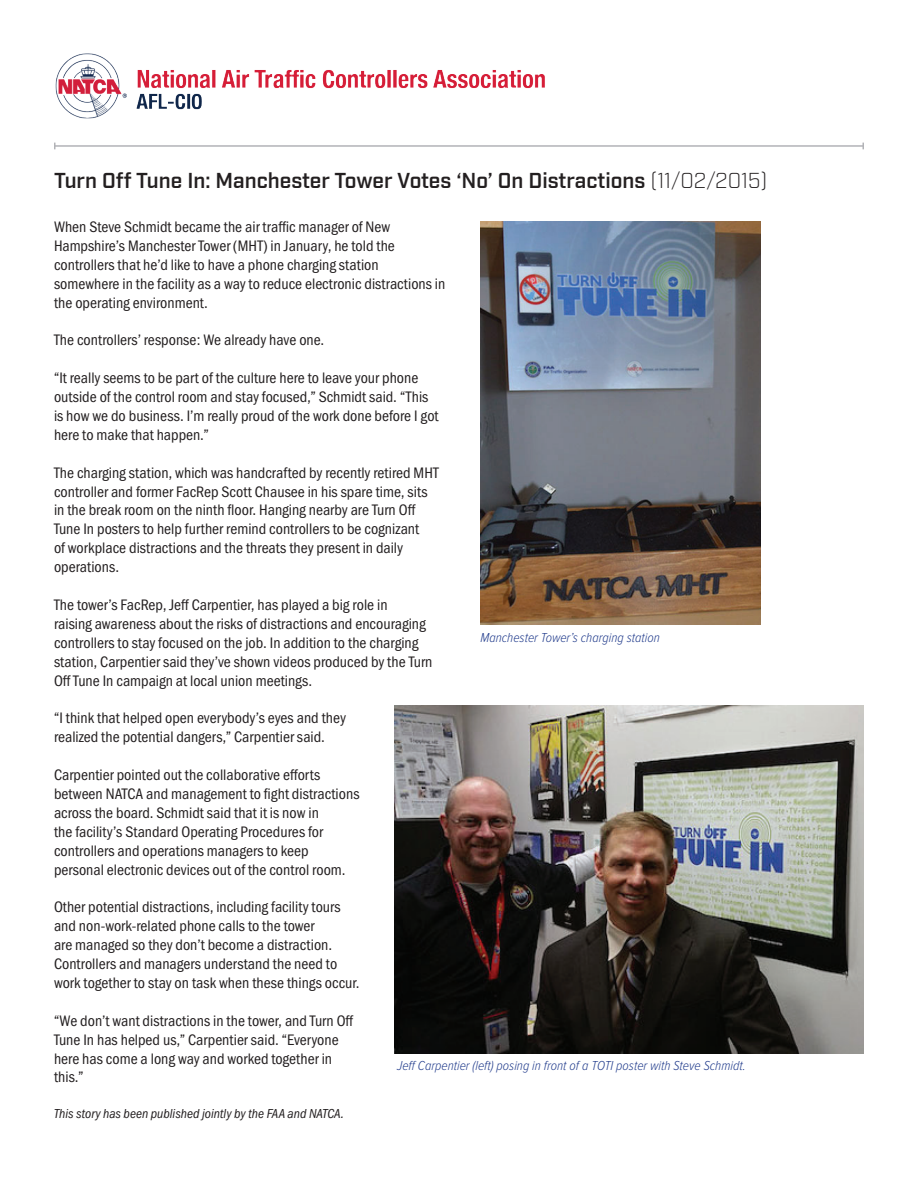
<style>
.page{position:relative;width:918px;height:1188px;background:#fff}
.page>*{position:absolute;margin:0;border:0;box-sizing:border-box;transform-origin:0 0}
.t1{font:600 21px "Industry";color:#231f20}
.t2{font:15.75px/18.9px "Franklin Gothic URW Con Boo";color:#231f20}
.t3{font:italic 300 13.5px "Proxima Nova Cond";color:#253f8e}
.t4{font:13.5px "Franklin Gothic URW Con Boo Ita";color:#231f20}
.s1{font-weight:300}
</style>
<div class="page">
<img style="left:55px;top:53px;width:490px;height:66px">
<hr style="left:55px;top:145px;width:808px;height:2px;background:#b2b3b7">
<img style="left:394px;top:705px;width:470px;height:348px">
<img style="left:481px;top:221px;width:279px;height:404px">
<h1 class="t1" style="left:54px;top:168px;width:715px">Turn Off Tune In: Manchester Tower Votes ‘No’ On Distractions <span class="s1">(11/02/2015)</span></h1>
<p class="t2" style="left:54px;top:217px;width:393px">When Steve Schmidt became the air traffic manager of New Hampshire’s Manchester Tower (MHT) in January, he told the controllers that he’d like to have a phone charging station somewhere in the facility as a way to reduce electronic distractions in the operating environment.</p>
<p class="t2" style="left:54px;top:330px;width:272px">The controllers’ response: We already have one.</p>
<p class="t2" style="left:54px;top:368px;width:386px">“It really seems to be part of the culture here to leave your phone outside of the control room and stay focused,” Schmidt said. “This is how we do business. I’m really proud of the work done before I got here to make that happen.”</p>
<p class="t2" style="left:54px;top:463px;width:386px">The charging station, which was handcrafted by recently retired MHT controller and former FacRep Scott Chausee in his spare time, sits in the break room on the ninth floor. Hanging nearby are Turn Off Tune In posters to help further remind controllers to be cognizant<br>of workplace distractions and the threats they present in daily operations.</p>
<p class="t2" style="left:54px;top:595px;width:380px">The tower’s FacRep, Jeff Carpentier, has played a big role in<br>raising awareness about the risks of distractions and encouraging controllers to stay focused on the job. In addition to the charging station, Carpentier said they’ve shown videos produced by the Turn Off Tune In campaign at local union meetings.</p>
<p class="t2" style="left:54px;top:708px;width:293px">“I think that helped open everybody’s eyes and they realized the potential dangers,” Carpentier said.</p>
<p class="t2" style="left:54px;top:765px;width:307px">Carpentier pointed out the collaborative efforts between NATCA and management to fight distractions across the board. Schmidt said that it is now in<br>the facility’s Standard Operating Procedures for controllers and operations managers to keep personal electronic devices out of the control room.</p>
<p class="t2" style="left:54px;top:897px;width:307px">Other potential distractions, including facility tours and non-work-related phone calls to the tower<br>are managed so they don’t become a distraction.<br>Controllers and managers understand the need to work together to stay on task when these things occur.</p>
<p class="t2" style="left:54px;top:1011px;width:301px">“We don’t want distractions in the tower, and Turn Off Tune In has helped us,” Carpentier said. “Everyone here has come a long way and worked together in this.”</p>
<p class="t4" style="left:54px;top:1106px;width:292px">This story has been published jointly by the FAA and NATCA.</p>
<p class="t3" style="left:481px;top:630px;width:181px">Manchester Tower’s charging station</p>
<p class="t3" style="left:397px;top:1058px;width:350px">Jeff Carpentier (left) posing in front of a TOTI poster with Steve Schmidt.</p>
</div>
